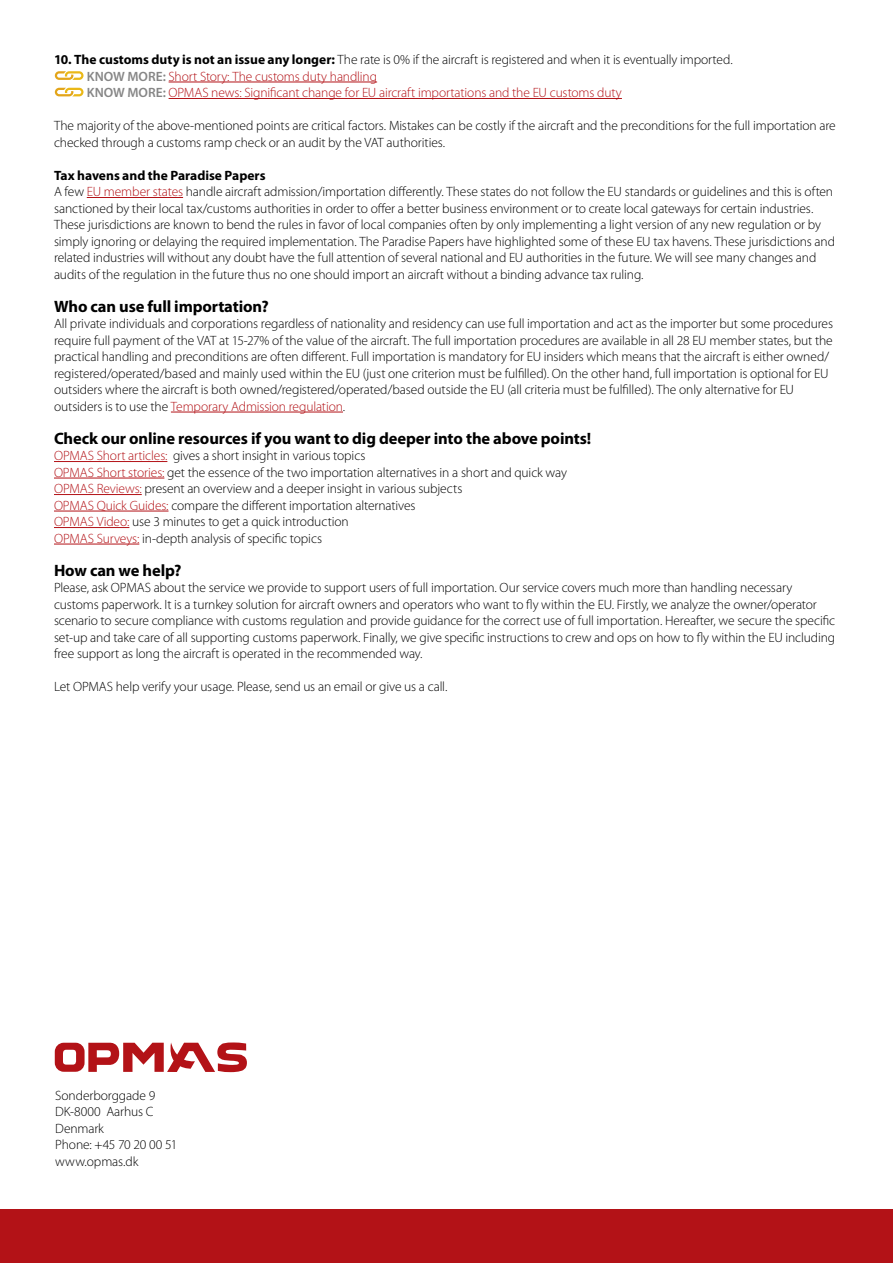
<style>
.page{position:relative;width:893px;height:1263px;background:#fff}
.page>*{position:absolute;margin:0;border:0;box-sizing:border-box;transform-origin:0 0}
.mellemrubrik{font:700 16.5px "Myriad Pro";letter-spacing:-.01em;color:#000}
.Brød{font:300 13.5px/16.5px "Myriad Pro";letter-spacing:-.01em;color:#000}
.mellemrubrik-2{font:300 13.5px "Myriad Pro";letter-spacing:-.01em;color:#000}
.Brød-2{font:300 13.5px "Myriad Pro";letter-spacing:-.01em;color:#b31217}
.Brød-3{font:700 13.5px "Myriad Pro";color:#000}
.s1{font-weight:700}
.s2{font-weight:600;color:#868686}
.s3{color:#b31217}
</style>
<div class="page">
<div style="left:0;top:1209px;width:893px;height:54px;background:#b31217"></div>
<hr style="left:169px;top:82px;width:208px;height:1px;background:#b31217">
<hr style="left:169px;top:98px;width:453px;height:1px;background:#b31217">
<hr style="left:87px;top:197px;width:96px;height:1px;background:#b31217">
<hr style="left:171px;top:412px;width:172px;height:1px;background:#b31217">
<hr style="left:54px;top:461px;width:113px;height:1px;background:#b31217">
<hr style="left:54px;top:478px;width:110px;height:1px;background:#b31217">
<hr style="left:54px;top:494px;width:88px;height:1px;background:#b31217">
<hr style="left:54px;top:511px;width:114px;height:1px;background:#b31217">
<hr style="left:54px;top:527px;width:75px;height:1px;background:#b31217">
<hr style="left:54px;top:544px;width:85px;height:1px;background:#b31217">
<svg style="left:55px;top:71px;width:29px;height:9px"></svg>
<svg style="left:54px;top:87px;width:27px;height:10px"></svg>
<svg style="left:55px;top:88px;width:29px;height:8px"></svg>
<svg style="left:55px;top:1042px;width:192px;height:30px"></svg>
<p class="Brød" style="left:54px;top:51px;width:680px"><span class="s1">10. The customs duty is not an issue any longer:</span> The rate is 0% if the aircraft is registered and when it is eventually imported.</p>
<p class="Brød-2" style="left:87px;top:68px;width:292px"><span class="s2">KNOW MORE:</span> Short Story: The customs duty handling</p>
<p class="Brød-2" style="left:87px;top:85px;width:537px"><span class="s2">KNOW MORE:</span> OPMAS news: Significant change for EU aircraft importations and the EU customs duty</p>
<p class="Brød" style="left:54px;top:117px;width:783px">The majority of the above-mentioned points are critical factors. Mistakes can be costly if the aircraft and the preconditions for the full importation are checked through a customs ramp check or an audit by the VAT authorities.</p>
<p class="Brød-3" style="left:54px;top:166px;width:213px">Tax havens and the Paradise Papers</p>
<p class="Brød" style="left:54px;top:183px;width:783px">A few <span class="s3">EU member states</span> handle aircraft admission/importation differently. These states do not follow the EU standards or guidelines and this is often sanctioned by their local tax/customs authorities in order to offer a better business environment or to create local gateways for certain industries.<br>These jurisdictions are known to bend the rules in favor of local companies often by only implementing a light version of any new regulation or by simply ignoring or delaying the required implementation. The Paradise Papers have highlighted some of these EU tax havens. These jurisdictions and related industries will without any doubt have the full attention of several national and EU authorities in the future. We will see many changes and audits of the regulation in the future thus no one should import an aircraft without a binding advance tax ruling.</p>
<p class="mellemrubrik" style="left:54px;top:295px;width:216px">Who can use full importation?</p>
<p class="Brød" style="left:54px;top:315px;width:781px">All private individuals and corporations regardless of nationality and residency can use full importation and act as the importer but some procedures require full payment of the VAT at 15-27% of the value of the aircraft. The full importation procedures are available in all 28 EU member states, but the practical handling and preconditions are often different. Full importation is mandatory for EU insiders which means that the aircraft is either owned/ registered/operated/based and mainly used within the EU (just one criterion must be fulfilled). On the other hand, full importation is optional for EU outsiders where the aircraft is both owned/registered/operated/based outside the EU (all criteria must be fulfilled). The only alternative for EU outsiders is to use the <span class="s3">Temporary Admission regulation</span>.</p>
<p class="mellemrubrik" style="left:54px;top:427px;width:539px">Check our online resources if you want to dig deeper into the above points!</p>
<p class="mellemrubrik-2" style="left:54px;top:448px;width:313px"><span class="s3">OPMAS Short articles:</span> gives a short insight in various topics</p>
<p class="mellemrubrik-2" style="left:54px;top:464px;width:515px"><span class="s3">OPMAS Short stories:</span> get the essence of the two importation alternatives in a short and quick way</p>
<p class="Brød" style="left:54px;top:480px;width:410px"><span class="s3">OPMAS Reviews:</span> present an overview and a deeper insight in various subjects</p>
<p class="Brød" style="left:54px;top:497px;width:363px"><span class="s3">OPMAS Quick Guides:</span> compare the different importation alternatives</p>
<p class="Brød" style="left:54px;top:513px;width:296px"><span class="s3">OPMAS Video:</span> use 3 minutes to get a quick introduction</p>
<p class="Brød" style="left:54px;top:530px;width:270px"><span class="s3">OPMAS Surveys:</span> in-depth analysis of specific topics</p>
<p class="mellemrubrik" style="left:54px;top:559px;width:129px">How can we help?</p>
<p class="Brød" style="left:54px;top:579px;width:783px">Please, ask OPMAS about the service we provide to support users of full importation. Our service covers much more than handling necessary customs paperwork. It is a turnkey solution for aircraft owners and operators who want to fly within the EU. Firstly, we analyze the owner/operator scenario to secure compliance with customs regulation and provide guidance for the correct use of full importation. Hereafter, we secure the specific set-up and take care of all supporting customs paperwork. Finally, we give specific instructions to crew and ops on how to fly within the EU including free support as long the aircraft is operated in the recommended way.</p>
<p class="Brød" style="left:54px;top:678px;width:395px">Let OPMAS help verify your usage. Please, send us an email or give us a call.</p>
<p class="Brød" style="left:55px;top:1087px;width:102px">Sonderborggade 9</p>
<p class="Brød" style="left:55px;top:1103px;width:100px">DK-8000 Aarhus C</p>
<p class="Brød" style="left:55px;top:1120px;width:50px">Denmark</p>
<p class="Brød" style="left:55px;top:1136px;width:124px">Phone: +45 70 20 00 51</p>
<p class="Brød" style="left:55px;top:1153px;width:85px">www.opmas.dk</p>
</div>
